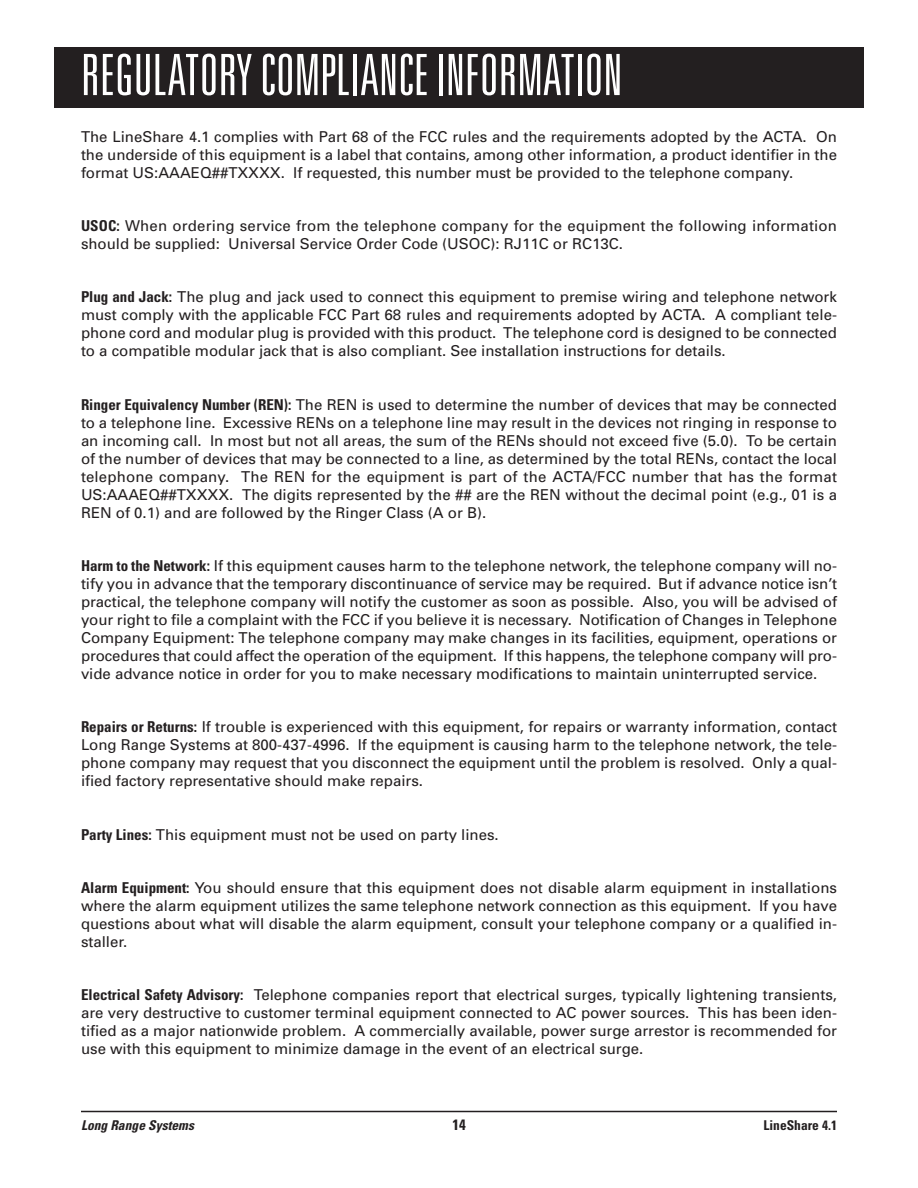
<style>
.page{position:relative;width:918px;height:1188px;background:#fff}
.page>*{position:absolute;margin:0;border:0;box-sizing:border-box;transform-origin:0 0}
.t1{font:300 ultra-condensed 57px "Univers";color:#fff}
.t2{font:15px/18px "Univers";color:#231f20;text-align:justify}
.t3{font:700 condensed 15px "Univers";color:#231f20}
.t4{font:italic 700 condensed 13.5px "Univers";letter-spacing:.005em;color:#231f20}
.t5{font:700 condensed 13.5px "Univers";color:#231f20}
.s1{font-weight:700;font-stretch:condensed}
</style>
<div class="page">
<div style="left:54px;top:47px;width:810px;height:61px;background:#231f20"></div>
<hr style="left:81px;top:1111px;width:756px;height:1px;background:#231f20">
<h1 class="t1" style="left:81px;top:54px;width:543px">REGULATORYCOMPLIANCE INFORMATION</h1>
<p class="t2" style="left:81px;top:129px;width:758px">The LineShare 4.1 complies with Part 68 of the FCC rules and the requirements adopted by the ACTA. On the underside of this equipment is a label that contains, among other information, a product identifier in the format US:AAAEQ##TXXXX. If requested, this number must be provided to the telephone company.</p>
<p class="t2" style="left:81px;top:218px;width:758px"><span class="s1">USOC:</span> When ordering service from the telephone company for the equipment the following information should be supplied: Universal Service Order Code (USOC): RJ11C or RC13C.</p>
<p class="t2" style="left:81px;top:289px;width:758px"><span class="s1">Plug and Jack:</span> The plug and jack used to connect this equipment to premise wiring and telephone network must comply with the applicable FCC Part 68 rules and requirements adopted by ACTA. A compliant tele&shy;phone cord and modular plug is provided with this product. The telephone cord is designed to be connected to a compatible modular jack that is also compliant. See installation instructions for details.</p>
<p class="t2" style="left:81px;top:397px;width:758px"><span class="s1">Ringer Equivalency Number (REN):</span> The REN is used to determine the number of devices that may be connected to a telephone line. Excessive RENs on a telephone line may result in the devices not ringing in response to an incoming call. In most but not all areas, the sum of the RENs should not exceed five (5.0). To be certain of the number of devices that may be connected to a line, as determined by the total RENs, contact the local telephone company. The REN for the equipment is part of the ACTA/FCC number that has the format US:AAAEQ##TXXXX. The digits represented by the ## are the REN without the decimal point (e.g., 01 is a REN of 0.1) and are followed by the Ringer Class (A or B).</p>
<p class="t2" style="left:81px;top:558px;width:758px"><span class="s1">Harm to the Network:</span> If this equipment causes harm to the telephone network, the telephone company will no&shy;tify you in advance that the temporary discontinuance of service may be required. But if advance notice isn’t practical, the telephone company will notify the customer as soon as possible. Also, you will be advised of your right to file a complaint with the FCC if you believe it is necessary. Notification of Changes in Telephone Company Equipment: The telephone company may make changes in its facilities, equipment, operations or procedures that could affect the operation of the equipment. If this happens, the telephone company will pro&shy;vide advance notice in order for you to make necessary modifications to maintain uninterrupted service.</p>
<p class="t2" style="left:81px;top:719px;width:758px"><span class="s1">Repairs or Returns:</span> If trouble is experienced with this equipment, for repairs or warranty information, contact Long Range Systems at 800-437-4996. If the equipment is causing harm to the telephone network, the tele&shy;phone company may request that you disconnect the equipment until the problem is resolved. Only a qual&shy;ified factory representative should make repairs.</p>
<p class="t2" style="left:81px;top:827px;width:419px"><span class="s1">Party Lines:</span> This equipment must not be used on party lines.</p>
<p class="t2" style="left:81px;top:880px;width:758px"><span class="s1">Alarm Equipment:</span> You should ensure that this equipment does not disable alarm equipment in installations where the alarm equipment utilizes the same telephone network connection as this equipment. If you have questions about what will disable the alarm equipment, consult your telephone company or a qualified in&shy;staller.</p>
<p class="t2" style="left:81px;top:987px;width:758px"><span class="s1">Electrical Safety Advisory:</span> Telephone companies report that electrical surges, typically lightening transients, are very destructive to customer terminal equipment connected to AC power sources. This has been iden&shy;tified as a major nationwide problem. A commercially available, power surge arrestor is recommended for use with this equipment to minimize damage in the event of an electrical surge.</p>
<p class="t4" style="left:81px;top:1120px;width:115px">Long Range Systems</p>
<p class="t3" style="left:452px;top:1119px;width:15px">14</p>
<p class="t5" style="left:764px;top:1120px;width:75px">LineShare 4.1</p>
</div>
